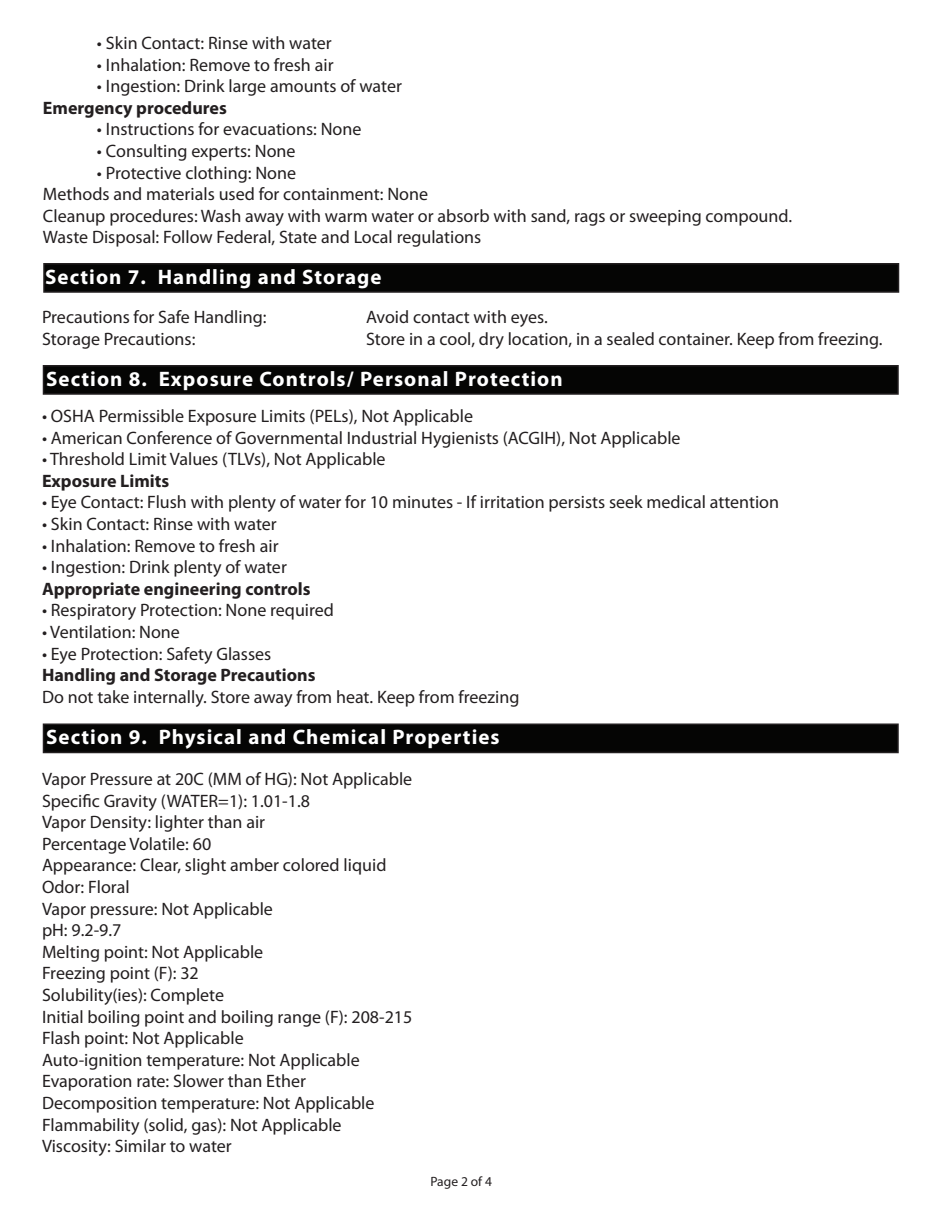
<style>
.page{position:relative;width:945px;height:1215px;background:#fff}
.page>*{position:absolute;margin:0;border:0;box-sizing:border-box;transform-origin:0 0}
.t1{font:700 21px "Myriad Pro";letter-spacing:.05em;color:#fff}
.t2{font:18px/21.6px "Myriad Pro";color:#231f20}
.t3{font:700 18px/21.6px "Myriad Pro";color:#231f20}
.t4{font:13.5px "Myriad Pro";color:#231f20}
.s1{font-weight:700}
.s2{font-weight:400}
</style>
<div class="page">
<div style="left:43px;top:263px;width:856px;height:30px;background:#050504;border:2px solid #231f20"></div>
<div style="left:43px;top:365px;width:856px;height:30px;background:#050504;border:2px solid #231f20"></div>
<div style="left:43px;top:724px;width:856px;height:29px;background:#050504;border:2px solid #231f20"></div>
<p class="t2" style="left:97px;top:32px;width:236px">• Skin Contact: Rinse with water</p>
<p class="t2" style="left:97px;top:53px;width:238px">• Inhalation: Remove to fresh air</p>
<p class="t2" style="left:43px;top:75px;width:360px;text-indent:54px">• Ingestion: Drink large amounts of water<br><span class="s1">Emergency procedures</span></p>
<p class="t2" style="left:97px;top:118px;width:266px">• Instructions for evacuations: None</p>
<p class="t2" style="left:97px;top:140px;width:200px">• Consulting experts: None</p>
<p class="t2" style="left:43px;top:161px;width:751px;text-indent:54px">• Protective clothing: None<br>Methods and materials used for containment: None<br>Cleanup procedures: Wash away with warm water or absorb with sand, rags or sweeping compound.<br>Waste Disposal: Follow Federal, State and Local regulations</p>
<p class="t1" style="left:45px;top:263px;width:338px">Section 7. Handling and Storage</p>
<p class="t2" style="left:42px;top:306px;width:226px">Precautions for Safe Handling:</p>
<p class="t2" style="left:366px;top:306px;width:183px">Avoid contact with eyes.</p>
<p class="t2" style="left:42px;top:327px;width:155px">Storage Precautions:</p>
<p class="t2" style="left:366px;top:327px;width:518px">Store in a cool, dry location, in a sealed container. Keep from freezing.</p>
<p class="t1" style="left:46px;top:365px;width:518px">Section 8. Exposure Controls/ Personal Protection</p>
<p class="t2" style="left:42px;top:405px;width:433px">• OSHA Permissible Exposure Limits (PELs), Not Applicable</p>
<p class="t2" style="left:42px;top:426px;width:640px">• American Conference of Governmental Industrial Hygienists (ACGIH), Not Applicable</p>
<p class="t2" style="left:42px;top:448px;width:345px">• Threshold Limit Values (TLVs), Not Applicable<br><span class="s1">Exposure Limits</span></p>
<p class="t2" style="left:42px;top:491px;width:739px">• Eye Contact: Flush with plenty of water for 10 minutes - If irritation persists seek medical attention</p>
<p class="t2" style="left:42px;top:513px;width:236px">• Skin Contact: Rinse with water</p>
<p class="t2" style="left:42px;top:534px;width:238px">• Inhalation: Remove to fresh air</p>
<p class="t3" style="left:42px;top:556px;width:270px"><span class="s2">• Ingestion: Drink plenty of water<br></span>Appropriate engineering controls</p>
<p class="t2" style="left:42px;top:599px;width:294px">• Respiratory Protection: None required</p>
<p class="t2" style="left:42px;top:621px;width:139px">• Ventilation: None</p>
<p class="t2" style="left:42px;top:642px;width:479px">• Eye Protection: Safety Glasses<br><span class="s1">Handling and Storage Precautions<br></span>Do not take internally. Store away from heat. Keep from freezing</p>
<p class="t1" style="left:46px;top:724px;width:455px">Section 9. Physical and Chemical Properties</p>
<p class="t2" style="left:42px;top:768px;width:372px">Vapor Pressure at 20C (MM of HG): Not Applicable Specific Gravity (WATER=1): 1.01-1.8<br>Vapor Density: lighter than air<br>Percentage Volatile: 60<br>Appearance: Clear, slight amber colored liquid Odor: Floral<br>Vapor pressure: Not Applicable<br>pH: 9.2-9.7<br>Melting point: Not Applicable<br>Freezing point (F): 32<br>Solubility(ies): Complete<br>Initial boiling point and boiling range (F): 208-215<br>Flash point: Not Applicable<br>Auto-ignition temperature: Not Applicable Evaporation rate: Slower than Ether Decomposition temperature: Not Applicable Flammability (solid, gas): Not Applicable Viscosity: Similar to water</p>
<p class="t4" style="left:430px;top:1173px;width:63px">Page 2 of 4</p>
</div>
